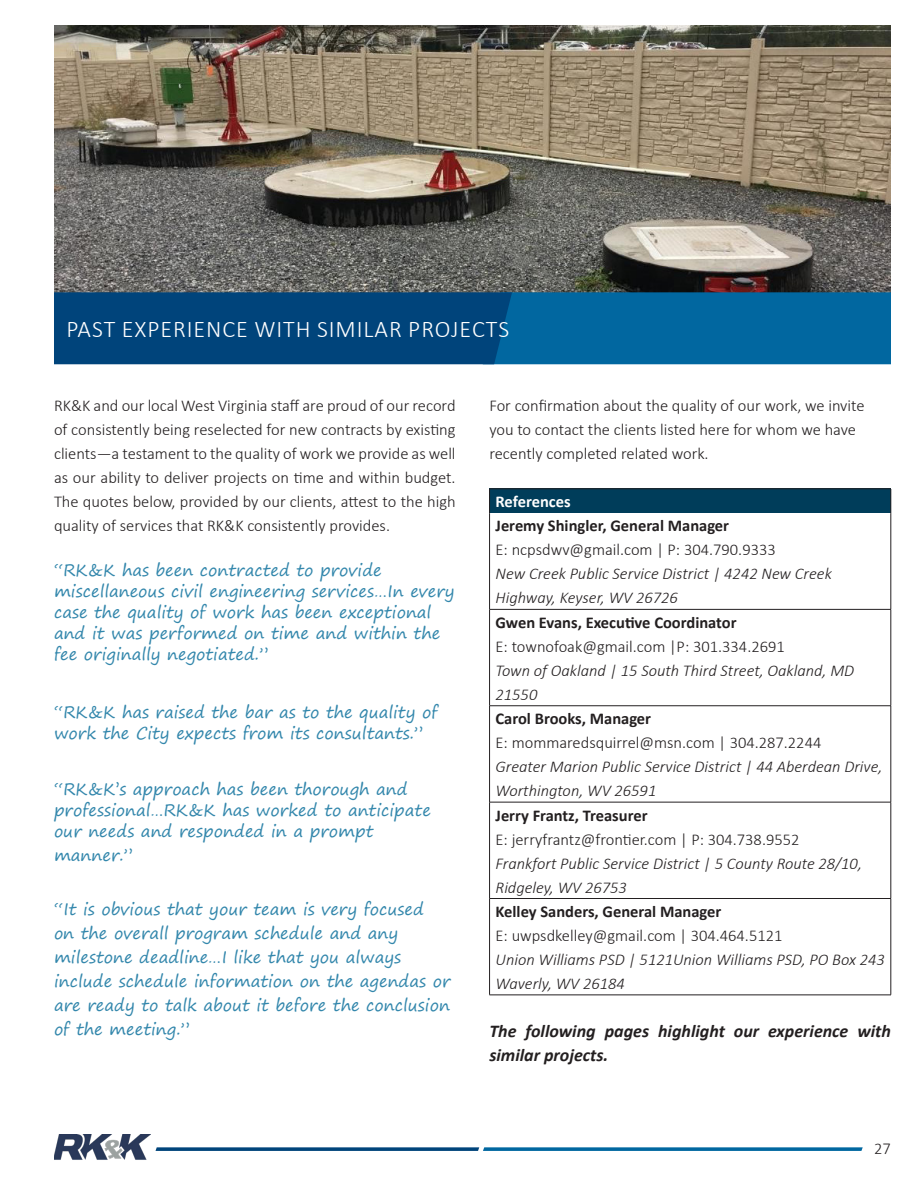
<style>
.page{position:relative;width:918px;height:1188px;background:#fff}
.page>*{position:absolute;margin:0;border:0;box-sizing:border-box;transform-origin:0 0}
.t1{font:300 24px "Calibri";letter-spacing:.04em;color:#fff}
.t2{font:italic 700 18px/24px "Calibri";color:#231f20}
.t3{font:300 16.5px/24px "Calibri";color:#231f20;text-align:justify}
.t4{font:16.5px/21px "Segoe Print";color:#3387ac}
.t5{font:italic 300 16.5px/24px "Calibri";color:#231f20}
.t6{font:700 16.5px "Calibri";color:#231f20}
.t7{font:700 16.5px "Calibri";color:#fff}
</style>
<div class="page">
<img style="left:54px;top:26px;width:837px;height:266px">
<svg style="left:54px;top:292px;width:837px;height:72px;background:#00548b"></svg>
<img style="left:54px;top:1135px;width:96px;height:25px">
<svg style="left:156px;top:1147px;width:707px;height:4px;background:#1d699b"></svg>
<div style="left:490px;top:489px;width:401px;height:24px;background:#003d5a"></div>
<hr style="left:489px;top:609px;width:402px;height:1px;background:#231f20">
<hr style="left:489px;top:705px;width:402px;height:1px;background:#231f20">
<hr style="left:489px;top:489px;width:402px;height:1px;background:#231f20">
<svg style="left:489px;top:490px;width:1px;height:23px"></svg>
<svg style="left:891px;top:489px;width:1px;height:24px"></svg>
<hr style="left:489px;top:513px;width:1px;height:96px;background:#231f20">
<hr style="left:891px;top:513px;width:1px;height:96px;background:#231f20">
<hr style="left:489px;top:610px;width:1px;height:96px;background:#231f20">
<hr style="left:891px;top:610px;width:1px;height:96px;background:#231f20">
<hr style="left:489px;top:706px;width:1px;height:96px;background:#231f20">
<hr style="left:891px;top:706px;width:1px;height:96px;background:#231f20">
<hr style="left:489px;top:802px;width:402px;height:1px;background:#231f20">
<hr style="left:489px;top:802px;width:1px;height:96px;background:#231f20">
<hr style="left:891px;top:802px;width:1px;height:96px;background:#231f20">
<hr style="left:489px;top:898px;width:402px;height:1px;background:#231f20">
<hr style="left:489px;top:899px;width:1px;height:96px;background:#231f20">
<hr style="left:891px;top:899px;width:1px;height:96px;background:#231f20">
<hr style="left:489px;top:995px;width:402px;height:1px;background:#231f20">
<p class="t1" style="left:66px;top:314px;width:444px">PAST EXPERIENCE WITH SIMILAR PROJECTS</p>
<p class="t3" style="left:54px;top:393px;width:403px">RK&amp;K and our local West Virginia staff are proud of our record of consistently being reselected for new contracts by existing clients—a testament to the quality of work we provide as well as our ability to deliver projects on time and within budget.<br>The quotes below, provided by our clients, attest to the high quality of services that RK&amp;K consistently provides.</p>
<p class="t4" style="left:54px;top:559px;width:402px">“RK&amp;K has been contracted to provide miscellaneous civil engineering services…In every case the quality of work has been exceptional and it was performed on time and within the fee originally negotiated.”</p>
<p class="t4" style="left:54px;top:701px;width:385px">“RK&amp;K has raised the bar as to the quality of work the City expects from its consultants.”</p>
<p class="t4" style="left:54px;top:778px;width:378px">“RK&amp;K’s approach has been thorough and professional…RK&amp;K has worked to anticipate our needs and responded in a prompt</p>
<p class="t4" style="left:54px;top:844px;width:81px">manner.”</p>
<p class="t4" style="left:54px;top:897px;width:398px;line-height:24px">“It is obvious that your team is very focused<br>on the overall program schedule and any milestone deadline…I like that you always include schedule information on the agendas or are ready to talk about it before the conclusion of the meeting.”</p>
<p class="t3" style="left:489px;top:393px;width:377px;text-align:left">For confirmation about the quality of our work, we invite you to contact the clients listed here for whom we have recently completed related work.</p>
<p class="t7" style="left:496px;top:490px;width:77px">References</p>
<p class="t6" style="left:496px;top:514px;width:235px">Jeremy Shingler, General Manager</p>
<p class="t3" style="left:496px;top:538px;width:282px">E: ncpsdwv@gmail.com | P: 304.790.9333</p>
<p class="t5" style="left:496px;top:562px;width:338px">New Creek Public Service District | 4242 New Creek<br>Highway, Keyser, WV 26726</p>
<p class="t6" style="left:496px;top:611px;width:242px">Gwen Evans, Executive Coordinator</p>
<p class="t3" style="left:496px;top:634px;width:291px">E: townofoak@gmail.com |P: 301.334.2691</p>
<p class="t5" style="left:496px;top:658px;width:360px">Town of Oakland | 15 South Third Street, Oakland, MD<br>21550</p>
<p class="t6" style="left:496px;top:707px;width:157px">Carol Brooks, Manager</p>
<p class="t3" style="left:496px;top:730px;width:327px">E: mommaredsquirrel@msn.com | 304.287.2244</p>
<p class="t5" style="left:496px;top:754px;width:389px">Greater Marion Public Service District | 44 Aberdean Drive,<br>Worthington, WV 26591</p>
<p class="t6" style="left:496px;top:803px;width:154px">Jerry Frantz, Treasurer</p>
<p class="t3" style="left:496px;top:827px;width:305px">E: jerryfrantz@frontier.com | P: 304.738.9552</p>
<p class="t5" style="left:496px;top:851px;width:368px">Frankfort Public Service District | 5 County Route 28/10,<br>Ridgeley, WV 26753</p>
<p class="t6" style="left:496px;top:900px;width:227px">Kelley Sanders, General Manager</p>
<p class="t3" style="left:496px;top:923px;width:288px">E: uwpsdkelley@gmail.com | 304.464.5121</p>
<p class="t5" style="left:496px;top:947px;width:391px">Union Williams PSD | 5121Union Williams PSD, PO Box 243<br>Waverly, WV 26184</p>
<p class="t2" style="left:489px;top:1018px;width:403px">The following pages highlight our experience with similar projects.</p>
<p class="t3" style="left:874px;top:1137px;width:18px">27</p>
</div>
